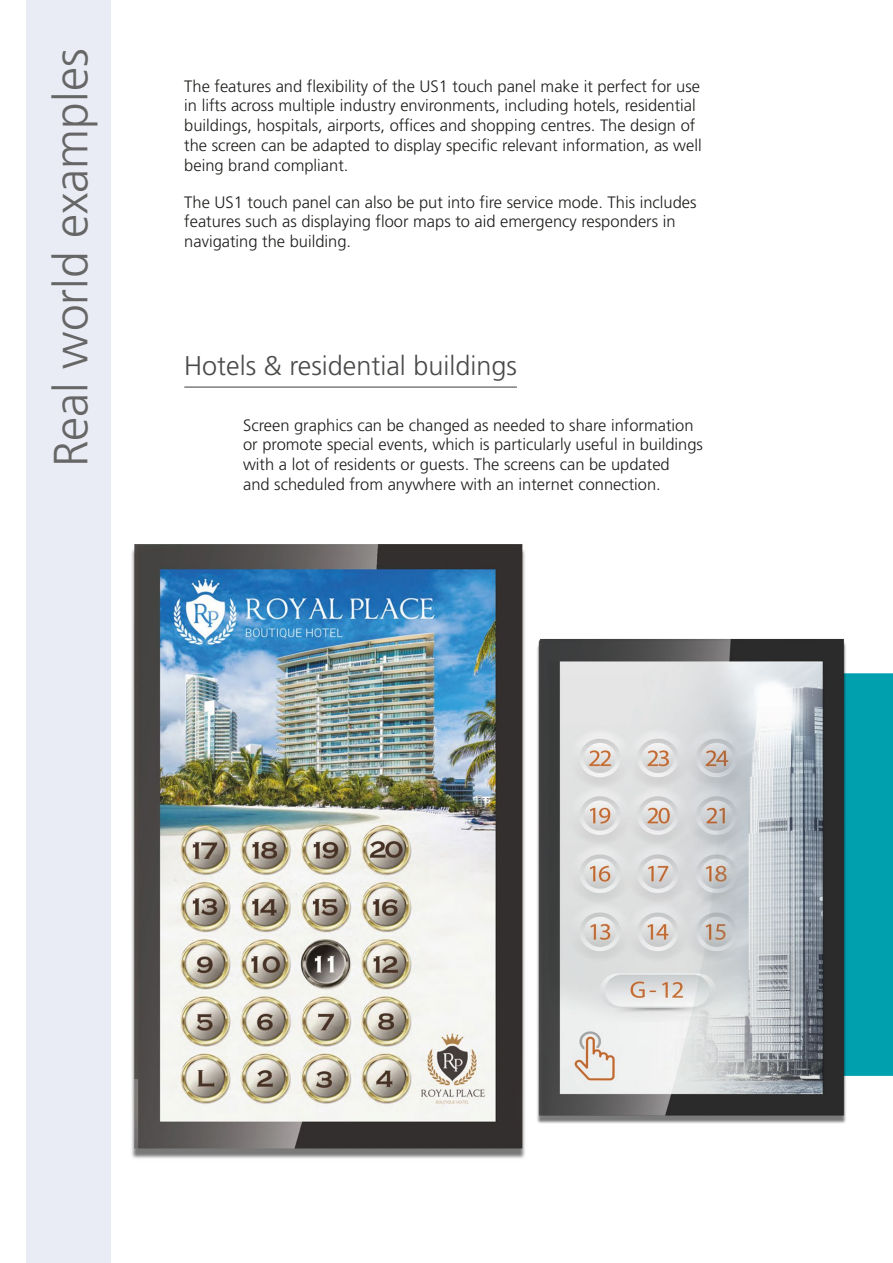
<style>
.page{position:relative;width:893px;height:1263px;background:#fff}
.page>*{position:absolute;margin:0;border:0;box-sizing:border-box;transform-origin:0 0}
.t1{font:48px "Frutiger LT 45 Lt";color:#666}
.t2{font:27px "Frutiger LT 45 Lt";color:#4a4a49}
.t3{font:16.5px/19.8px "Frutiger LT 45 Lt";color:#1d1d1b}
</style>
<div class="page">
<img style="left:131px;top:544px;width:394px;height:615px">
<hr style="left:184px;top:386px;width:333px;height:2px;background:#7d7d7d">
<div style="left:26px;top:0;width:85px;height:1263px;background:#eaecf5"></div>
<img style="left:487px;top:603px;width:406px;height:556px">
<h1 class="t1" style="left:44px;top:467px;width:420px;rotate:-90deg">Real world examples</h1>
<p class="t3" style="left:184px;top:76px;width:519px">The features and flexibility of the US1 touch panel make it perfect for use in lifts across multiple industry environments, including hotels, residential buildings, hospitals, airports, offices and shopping centres. The design of the screen can be adapted to display specific relevant information, as well being brand compliant.</p>
<p class="t3" style="left:184px;top:192px;width:514px">The US1 touch panel can also be put into fire service mode. This includes features such as displaying floor maps to aid emergency responders in navigating the building.</p>
<h2 class="t2" style="left:184px;top:350px;width:334px">Hotels &amp; residential buildings</h2>
<p class="t3" style="left:243px;top:415px;width:461px">Screen graphics can be changed as needed to share information or promote special events, which is particularly useful in buildings with a lot of residents or guests. The screens can be updated<br>and scheduled from anywhere with an internet connection.</p>
</div>
